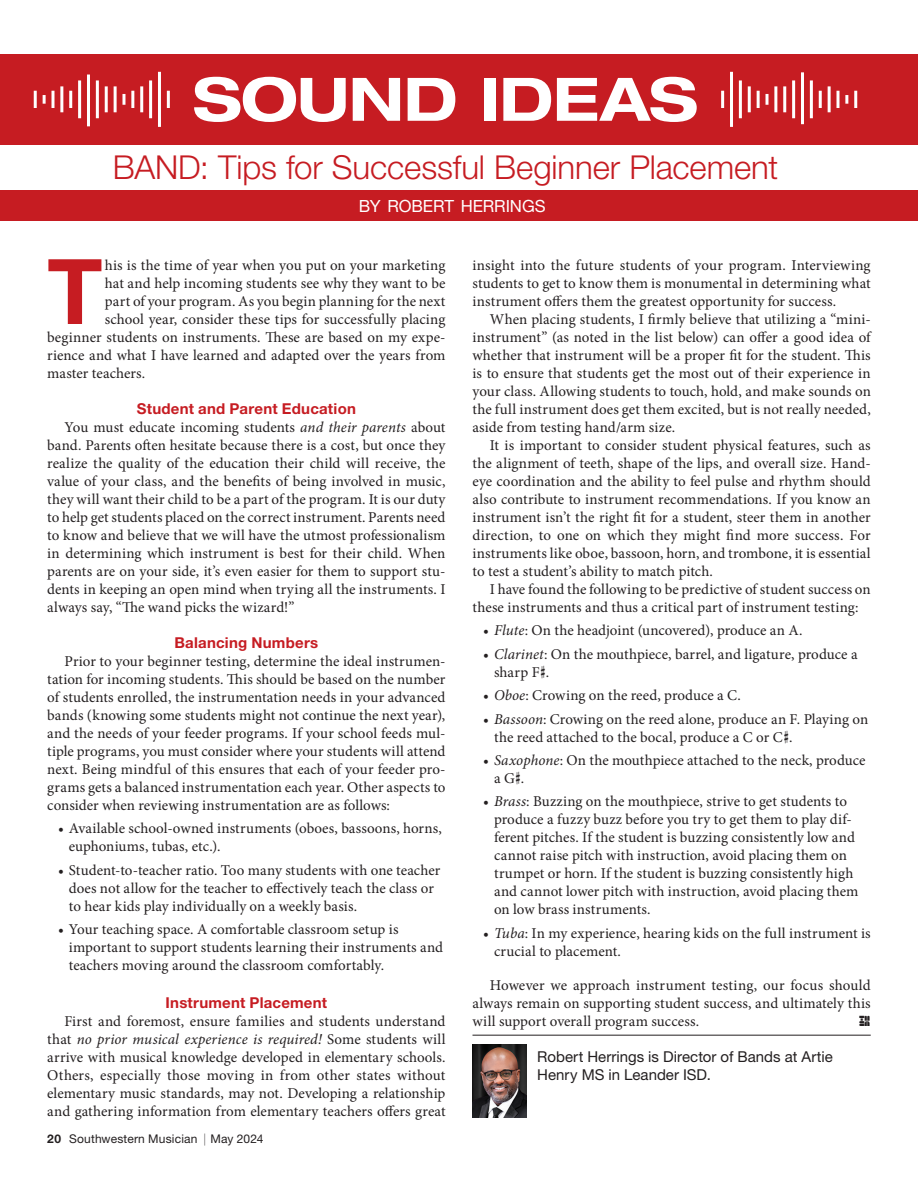
<style>
.page{position:relative;width:918px;height:1188px;background:#fff}
.page>*{position:absolute;margin:0;border:0;box-sizing:border-box;transform-origin:0 0}
.t1{font:700 90.6px "Helvetica Neue LT Std";color:#c61c22}
.t2{font:700 expanded 60px "Helvetica Neue LT Std";letter-spacing:-.01em;color:#fff}
.t3{font:300 33px "Helvetica Neue LT Std";color:#c61c22}
.t4{font:16.8px "Helvetica Neue LT Std";letter-spacing:-.005em;color:#fff}
.t5{font:15px/18px "Minion Pro";color:#231f20}
.t6{font:700 15px "Helvetica Neue LT Std";letter-spacing:.015em;color:#c61c22}
.t7{font:15px/18px "Helvetica Neue LT Std";color:#231f20}
.t8{font:12px "Helvetica Neue LT Std";letter-spacing:.015em;color:#231f20}
.s1{font-style:italic}
.s2{font-weight:700}
</style>
<div class="page">
<div style="left:0;top:190px;width:918px;height:30px;background:#c61c22"></div>
<div style="left:0;top:54px;width:918px;height:91px;background:#c61c22"></div>
<hr style="left:87px;top:75px;width:3px;height:51px;background:#fff">
<hr style="left:158px;top:72px;width:3px;height:55px;background:#fff">
<hr style="left:149px;top:80px;width:3px;height:38px;background:#fff">
<hr style="left:78px;top:80px;width:3px;height:38px;background:#fff">
<hr style="left:96px;top:80px;width:3px;height:38px;background:#fff">
<hr style="left:140px;top:86px;width:3px;height:26px;background:#fff">
<hr style="left:114px;top:86px;width:3px;height:26px;background:#fff">
<hr style="left:60px;top:86px;width:3px;height:26px;background:#fff">
<hr style="left:105px;top:86px;width:3px;height:26px;background:#fff">
<hr style="left:131px;top:91px;width:3px;height:17px;background:#fff">
<hr style="left:69px;top:91px;width:3px;height:17px;background:#fff">
<svg style="left:122px;top:94px;width:3px;height:11px"></svg>
<svg style="left:43px;top:95px;width:3px;height:9px"></svg>
<hr style="left:34px;top:91px;width:3px;height:17px;background:#fff">
<hr style="left:167px;top:91px;width:3px;height:17px;background:#fff">
<hr style="left:51px;top:91px;width:3px;height:17px;background:#fff">
<hr style="left:801px;top:72px;width:3px;height:52px;background:#fff">
<hr style="left:730px;top:72px;width:3px;height:55px;background:#fff">
<hr style="left:739px;top:80px;width:3px;height:38px;background:#fff">
<hr style="left:810px;top:80px;width:3px;height:38px;background:#fff">
<hr style="left:792px;top:80px;width:3px;height:38px;background:#fff">
<hr style="left:748px;top:86px;width:3px;height:26px;background:#fff">
<hr style="left:774px;top:86px;width:3px;height:26px;background:#fff">
<hr style="left:828px;top:86px;width:3px;height:26px;background:#fff">
<hr style="left:783px;top:86px;width:3px;height:26px;background:#fff">
<hr style="left:757px;top:91px;width:3px;height:17px;background:#fff">
<hr style="left:819px;top:91px;width:3px;height:17px;background:#fff">
<svg style="left:766px;top:94px;width:3px;height:11px"></svg>
<svg style="left:845px;top:95px;width:3px;height:9px"></svg>
<hr style="left:854px;top:91px;width:3px;height:17px;background:#fff">
<hr style="left:721px;top:91px;width:3px;height:17px;background:#fff">
<hr style="left:837px;top:91px;width:3px;height:17px;background:#fff">
<hr style="left:473px;top:1035px;width:398px;height:1px;background:#231f20">
<img style="left:473px;top:1045px;width:54px;height:73px">
<h2 class="t2" style="left:193px;top:65px;width:507px">SOUND IDEAS</h2>
<h3 class="t3" style="left:113px;top:148px;width:667px">BAND: Tips for Successful Beginner Placement</h3>
<p class="t4" style="left:359px;top:197px;width:188px">BY ROBERT HERRINGS</p>
<h1 class="t1" style="left:47px;top:259px;width:57px">T</h1>
<p class="t5" style="left:105px;top:257px;width:342px">his is the time of year when you put on your marketing</p>
<p class="t5" style="left:105px;top:275px;width:342px">hat and help incoming students see why they want to be</p>
<p class="t5" style="left:105px;top:293px;width:342px">part of your program. As you begin planning for the next</p>
<p class="t5" style="left:105px;top:311px;width:342px">school year, consider these tips for successfully placing</p>
<p class="t5" style="left:47px;top:329px;width:400px">beginner students on instruments. These are based on my expe-</p>
<p class="t5" style="left:47px;top:347px;width:400px">rience and what I have learned and adapted over the years from</p>
<p class="t5" style="left:47px;top:365px;width:100px">master teachers.</p>
<p class="t6" style="left:137px;top:403px;width:221px">Student and Parent Education</p>
<p class="t5" style="left:47px;top:419px;width:400px;text-align:justify;text-indent:17px">You must educate incoming students <span class="s1">and their parents</span> about band. Parents often hesitate because there is a cost, but once they realize the quality of the education their child will receive, the value of your class, and the benefits of being involved in music, they will want their child to be a part of the program. It is our duty to help get students placed on the correct instrument. Parents need to know and believe that we will have the utmost professionalism in determining which instrument is best for their child. When parents are on your side, it’s even easier for them to support stu&shy;dents in keeping an open mind when trying all the instruments. I always say, “The wand picks the wizard!”</p>
<p class="t6" style="left:175px;top:637px;width:145px">Balancing Numbers</p>
<p class="t5" style="left:47px;top:653px;width:400px;text-align:justify;text-indent:17px">Prior to your beginner testing, determine the ideal instrumen&shy;tation for incoming students. This should be based on the number of students enrolled, the instrumentation needs in your advanced bands (knowing some students might not continue the next year), and the needs of your feeder programs. If your school feeds mul&shy;tiple programs, you must consider where your students will attend next. Being mindful of this ensures that each of your feeder pro&shy;grams gets a balanced instrumentation each year. Other aspects to consider when reviewing instrumentation are as follows:</p>
<p class="t5" style="left:69px;top:821px;width:375px;text-indent:-11px">• Available school-owned instruments (oboes, bassoons, horns, euphoniums, tubas, etc.).</p>
<p class="t5" style="left:69px;top:862px;width:373px;text-indent:-11px">• Student-to-teacher ratio. Too many students with one teacher does not allow for the teacher to effectively teach the class or to hear kids play individually on a weekly basis.</p>
<p class="t5" style="left:69px;top:922px;width:376px;text-indent:-11px">• Your teaching space. A comfortable classroom setup is important to support students learning their instruments and teachers moving around the classroom comfortably.</p>
<p class="t6" style="left:166px;top:997px;width:163px">Instrument Placement</p>
<p class="t5" style="left:47px;top:1013px;width:400px;text-align:justify;text-indent:17px">First and foremost, ensure families and students understand that <span class="s1">no prior musical experience is required!</span> Some students will arrive with musical knowledge developed in elementary schools.<br>Others, especially those moving in from other states without elementary music standards, may not. Developing a relationship and gathering information from elementary teachers offers great</p>
<p class="t8" style="left:47px;top:1134px;width:218px"><span class="s2">20</span> Southwestern Musician | May 2024</p>
<p class="t5" style="left:472px;top:257px;width:400px;text-align:justify">insight into the future students of your program. Interviewing students to get to know them is monumental in determining what instrument offers them the greatest opportunity for success.</p>
<p class="t5" style="left:472px;top:311px;width:400px;text-align:justify;text-indent:17px">When placing students, I firmly believe that utilizing a “mini&shy;instrument” (as noted in the list below) can offer a good idea of whether that instrument will be a proper fit for the student. This is to ensure that students get the most out of their experience in your class. Allowing students to touch, hold, and make sounds on the full instrument does get them excited, but is not really needed, aside from testing hand/arm size.</p>
<p class="t5" style="left:472px;top:437px;width:400px;text-align:justify;text-indent:17px">It is important to consider student physical features, such as the alignment of teeth, shape of the lips, and overall size. Hand&shy;eye coordination and the ability to feel pulse and rhythm should also contribute to instrument recommendations. If you know an instrument isn’t the right fit for a student, steer them in another direction, to one on which they might find more success. For instruments like oboe, bassoon, horn, and trombone, it is essential to test a student’s ability to match pitch.</p>
<p class="t5" style="left:472px;top:581px;width:400px;text-indent:17px">I have found the following to be predictive of student success on these instruments and thus a critical part of instrument testing:</p>
<p class="t5" style="left:483px;top:623px;width:321px">• <span class="s1">Flute</span>: On the headjoint (uncovered), produce an A.</p>
<p class="t5" style="left:494px;top:646px;width:365px;text-indent:-11px">• <span class="s1">Clarinet</span>: On the mouthpiece, barrel, and ligature, produce a sharp F .</p>
<p class="t5" style="left:483px;top:688px;width:259px">• <span class="s1">Oboe</span>: Crowing on the reed, produce a C.</p>
<p class="t5" style="left:494px;top:711px;width:376px;text-indent:-11px">• <span class="s1">Bassoon</span>: Crowing on the reed alone, produce an F. Playing on the reed attached to the bocal, produce a C or C .</p>
<p class="t5" style="left:494px;top:752px;width:373px;text-indent:-11px">• <span class="s1">Saxophone</span>: On the mouthpiece attached to the neck, produce a G .</p>
<p class="t5" style="left:494px;top:794px;width:366px;text-indent:-11px">• <span class="s1">Brass</span>: Buzzing on the mouthpiece, strive to get students to produce a fuzzy buzz before you try to get them to play dif&shy;ferent pitches. If the student is buzzing consistently low and cannot raise pitch with instruction, avoid placing them on trumpet or horn. If the student is buzzing consistently high and cannot lower pitch with instruction, avoid placing them on low brass instruments.</p>
<p class="t5" style="left:494px;top:925px;width:378px;text-indent:-11px">• <span class="s1">Tuba</span>: In my experience, hearing kids on the full instrument is crucial to placement.</p>
<p class="t5" style="left:473px;top:977px;width:400px;text-align:justify;text-indent:17px">However we approach instrument testing, our focus should always remain on supporting student success, and ultimately this will support overall program success.</p>
<p class="t7" style="left:537px;top:1049px;width:297px">Robert Herrings is Director of Bands at Artie<br>Henry MS in Leander ISD.</p>
</div>
